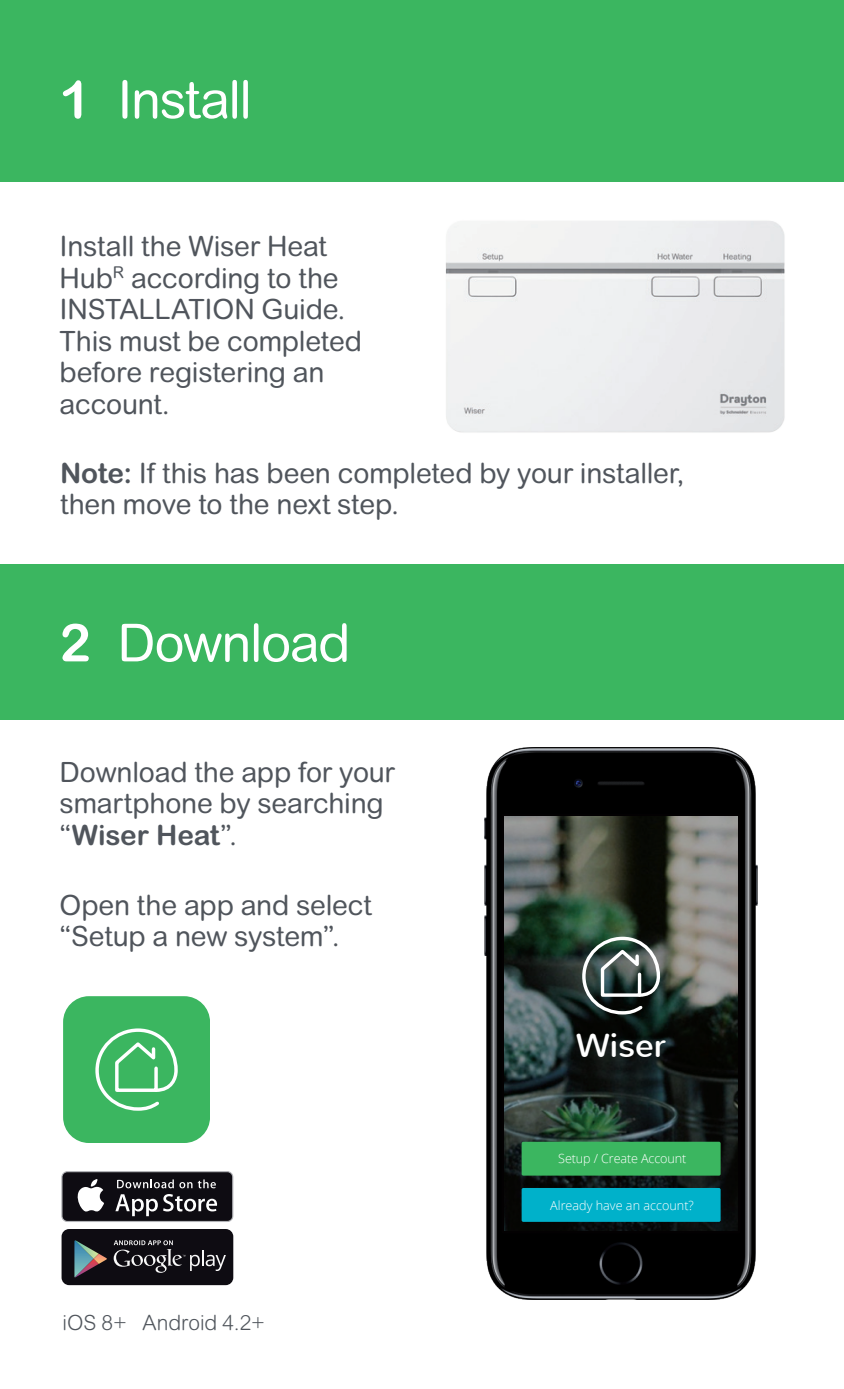
<style>
.page{position:relative;width:844px;height:1389px;background:#fff}
.page>*{position:absolute;margin:0;border:0;box-sizing:border-box;transform-origin:0 0}
.t1{font:52.5px "Arial Rounded MT Std";letter-spacing:-.025em;color:#fff}
.t2{font:33.25px "Nunito";color:#fff}
.t3{font:28px/31.5px "Arial Rounded MT Std";letter-spacing:-.005em;color:#50555c}
.t4{font:300 21px "Arial Rounded MT Std";color:#50555c}
.t5{font:300 12.6px "Open Sans";color:#fff}
.s1{font-weight:700}
</style>
<div class="page">
<div style="left:0;top:0;width:843px;height:182px;background:#3bb660"></div>
<div style="left:0;top:564px;width:843px;height:155px;background:#3bb660"></div>
<img style="left:445px;top:221px;width:340px;height:212px">
<svg style="left:63px;top:996px;width:147px;height:147px;background:#4cbc6e"></svg>
<svg style="left:61px;top:1171px;width:172px;height:51px;background:#3f3d42"></svg>
<div style="left:62px;top:1229px;width:171px;height:56px;background:#0e0c12;border-radius:8px"></div>
<svg style="left:74px;top:1240px;width:33px;height:37px"></svg>
<svg style="left:114px;top:1240px;width:112px;height:33px"></svg>
<img style="left:484px;top:747px;width:272px;height:553px">
<svg style="left:504px;top:816px;width:233px;height:415px;background:#38413b"></svg>
<div style="left:521px;top:1188px;width:199px;height:34px;background:#00b1ca;border-radius:2px"></div>
<div style="left:521px;top:1142px;width:199px;height:34px;background:#3bb660;border-radius:2px"></div>
<svg style="left:580px;top:935px;width:81px;height:81px;background:#4f5d59"></svg>
<h1 class="t1" style="left:60px;top:69px;width:194px"><span class="s1">1</span> Install</h1>
<p class="t3" style="left:60px;top:231px;width:304px">Install the Wiser Heat<br>Hub<sup>R</sup> according to the<br>INSTALLATION Guide.<br>This must be completed before registering an account.</p>
<p class="t3" style="left:60px;top:457px;width:625px"><span class="s1">Note:</span> If this has been completed by your installer, then move to the next step.</p>
<h1 class="t1" style="left:60px;top:612px;width:292px"><span class="s1">2</span> Download</h1>
<p class="t3" style="left:60px;top:756px;width:337px">Download the app for your smartphone by searching “<span class="s1">Wiser Heat</span>”.</p>
<p class="t3" style="left:60px;top:889px;width:313px">Open the app and select “Setup a new system”.</p>
<p class="t4" style="left:63px;top:1311px;width:204px">iOS 8+ Android 4.2+</p>
<p class="t2" style="left:576px;top:1024px;width:92px">Wiser</p>
<p class="t5" style="left:558px;top:1150px;width:130px">Setup / Create Account</p>
<p class="t5" style="left:550px;top:1196px;width:145px">Already have an account?</p>
</div>
